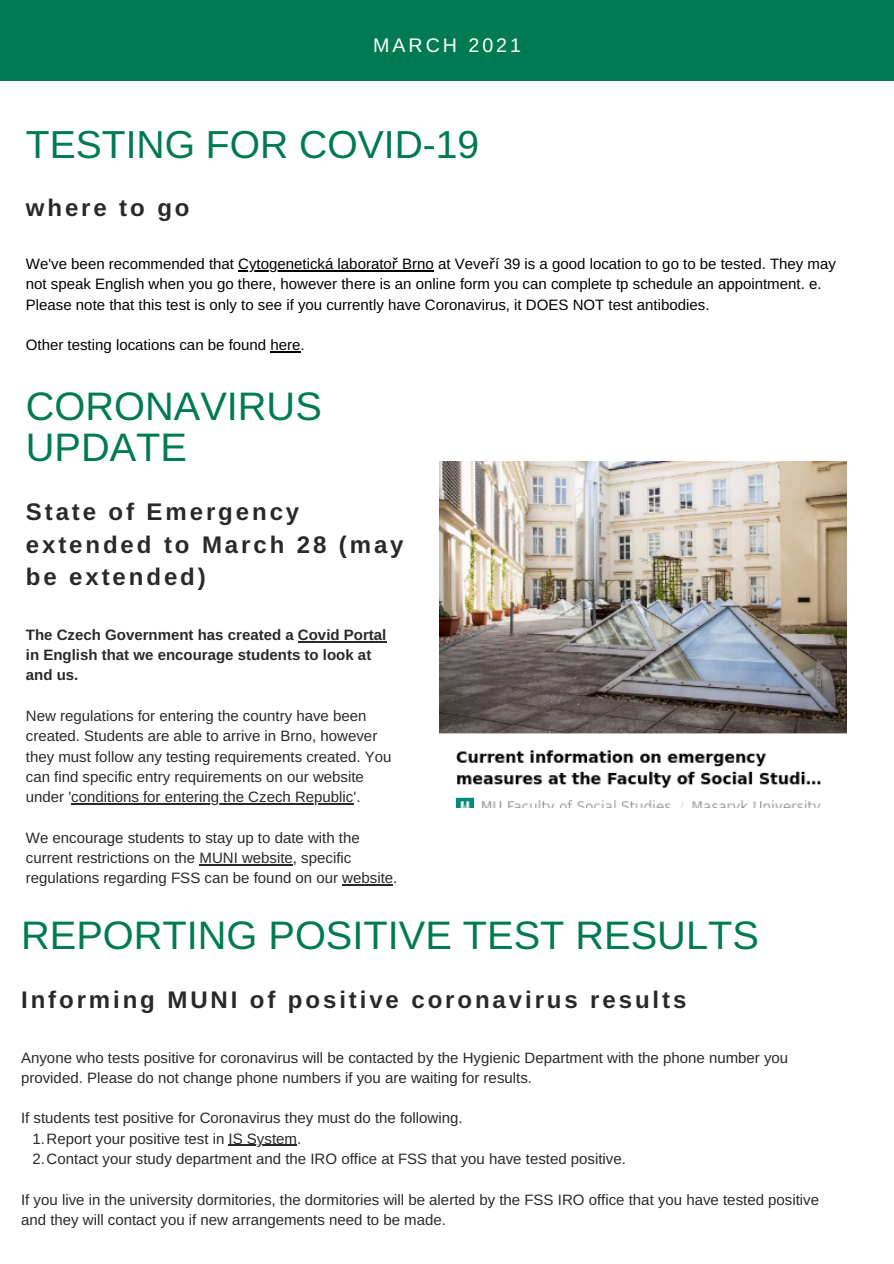
<style>
.page{position:relative;width:894px;height:1264px;background:#fff}
.page>*{position:absolute;margin:0;border:0;box-sizing:border-box;transform-origin:0 0}
.t1{font:39.75px/41.7px "Arimo";color:#007a53}
.t2{font:39px "Arimo";color:#007a53}
.t3{font:700 24px/32.7px "Arimo";letter-spacing:.12em;color:#292929}
.t4{font:19.65px "Arimo";letter-spacing:.15em;color:#fff}
.t5{font:15px/20.2px "Arimo";color:#292929}
.t6{font:15px/20.2px "Arimo";color:#000}
.t7{font:700 15px/20.2px "Arimo";color:#292929}
.s1{font-family:"Noto Sans"}
</style>
<div class="page">
<div style="left:0;top:0;width:893px;height:81px;background:#007a53"></div>
<hr style="left:238px;top:270px;width:196px;height:1px;background:#000">
<hr style="left:270px;top:351px;width:30px;height:1px;background:#000">
<hr style="left:298px;top:641px;width:88px;height:1px;background:#292929">
<hr style="left:71px;top:803px;width:282px;height:1px;background:#292929">
<hr style="left:199px;top:864px;width:94px;height:1px;background:#292929">
<hr style="left:342px;top:884px;width:51px;height:1px;background:#292929">
<hr style="left:228px;top:1144px;width:69px;height:1px;background:#292929">
<img style="left:439px;top:461px;width:407px;height:346px">
<p class="t4" style="left:373px;top:34px;width:149px">MARCH 2021</p>
<p class="t2" style="left:26px;top:123px;width:455px">TESTING FOR COVID-19</p>
<p class="t3" style="left:26px;top:191px;width:165px">where to go</p>
<p class="t6" style="left:26px;top:254px;width:811px">We've been recommended that Cytogenetická laborato<span class="s1">ř</span> Brno at Veve<span class="s1">ř</span>í 39 is a good location to go to be tested. They may not speak English when you go there, however there is an online form you can complete tp schedule an appointment. e.<br>Please note that this test is only to see if you currently have Coronavirus, it DOES NOT test antibodies.</p>
<p class="t6" style="left:26px;top:335px;width:280px">Other testing locations can be found here.</p>
<p class="t1" style="left:26px;top:385px;width:297px">CORONAVIRUS<br>UPDATE</p>
<p class="t3" style="left:26px;top:495px;width:379px">State of Emergency extended to March 28 (may be extended)</p>
<p class="t7" style="left:26px;top:624px;width:362px">The Czech Government has created a Covid Portal in English that we encourage students to look at and us.</p>
<p class="t5" style="left:26px;top:705px;width:367px">New regulations for entering the country have been created. Students are able to arrive in Brno, however they must follow any testing requirements created. You can find specific entry requirements on our website under 'conditions for entering the Czech Republic'.</p>
<p class="t5" style="left:26px;top:827px;width:373px">We encourage students to stay up to date with the current restrictions on the MUNI website, specific regulations regarding FSS can be found on our website.</p>
<p class="t1" style="left:21px;top:914px;width:739px">REPORTING POSITIVE TEST RESULTS</p>
<p class="t3" style="left:21px;top:983px;width:666px">Informing MUNI of positive coronavirus results</p>
<p class="t5" style="left:21px;top:1047px;width:768px">Anyone who tests positive for coronavirus will be contacted by the Hygienic Department with the phone number you provided. Please do not change phone numbers if you are waiting for results.</p>
<p class="t5" style="left:21px;top:1108px;width:443px">If students test positive for Coronavirus they must do the following.</p>
<p class="t5" style="left:33px;top:1128px;width:270px">1.Report your positive test in IS System.</p>
<p class="t5" style="left:33px;top:1148px;width:594px">2.Contact your study department and the IRO office at FSS that you have tested positive.</p>
<p class="t5" style="left:21px;top:1189px;width:799px">If you live in the university dormitories, the dormitories will be alerted by the FSS IRO office that you have tested positive and they will contact you if new arrangements need to be made.</p>
</div>
